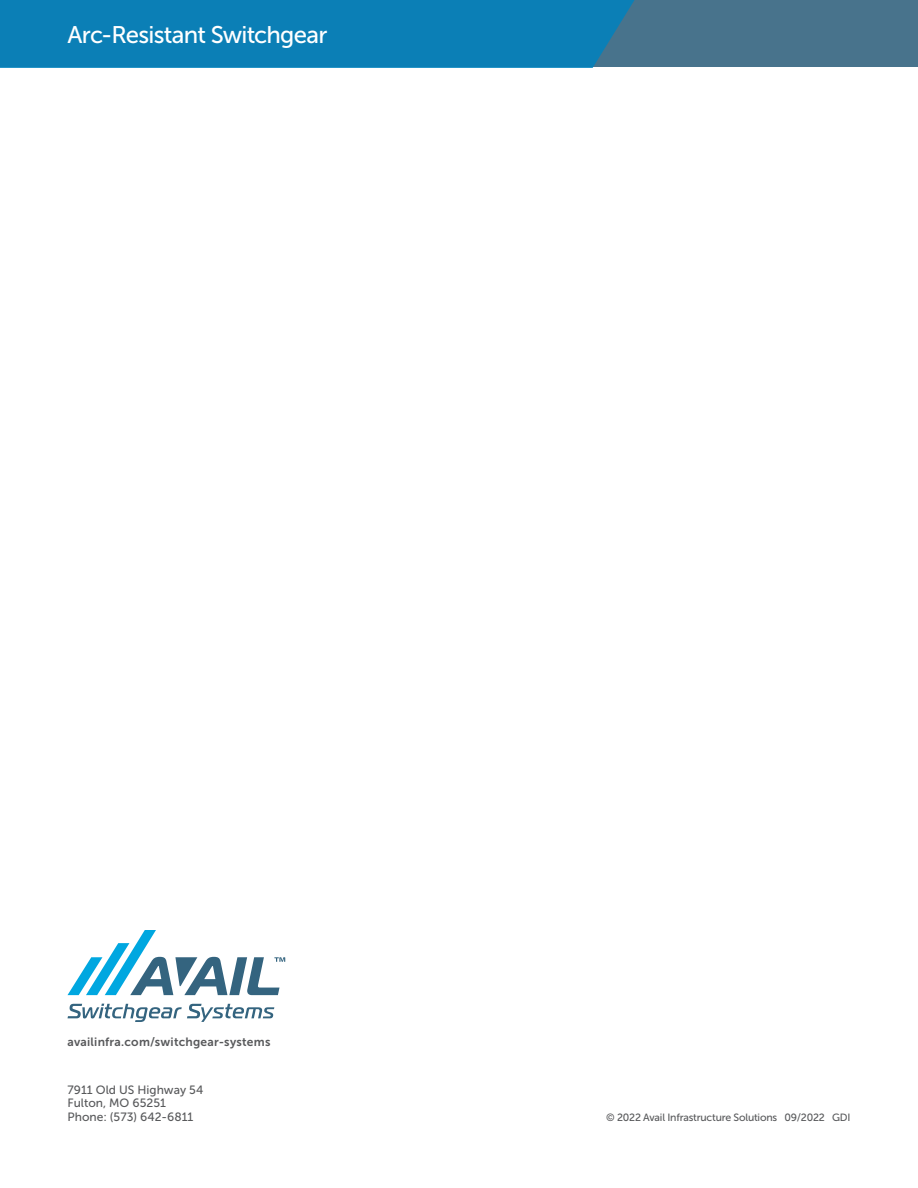
<style>
.page{position:relative;width:918px;height:1188px;background:#fff}
.page>*{position:absolute;margin:0;border:0;box-sizing:border-box;transform-origin:0 0}
.t1{font:24px "Museo Sans 500";letter-spacing:-.03em;color:#fff}
.t2{font:12px/13.5px "Museo Sans 500";color:#58595b}
.t3{font:12px "Museo Sans 700";letter-spacing:.02em;color:#58595b}
.t4{font:10.5px "Museo Sans 500";letter-spacing:-.02em;color:#58595b}
</style>
<div class="page">
<svg style="left:68px;top:1004px;width:206px;height:18px"></svg>
<svg style="left:68px;top:930px;width:217px;height:65px"></svg>
<div style="left:0;top:0;width:918px;height:68px;background:#48738c"></div>
<svg style="left:0;top:0;width:696px;height:68px;background:#127eb1"></svg>
<h1 class="t1" style="left:68px;top:21px;width:261px">Arc-Resistant Switchgear</h1>
<p class="t3" style="left:68px;top:1035px;width:204px">availinfra.com/switchgear-systems</p>
<p class="t2" style="left:68px;top:1083px;width:137px">7911 Old US Highway 54<br>Fulton, MO 65251<br>Phone: (573) 642-6811</p>
<p class="t4" style="left:606px;top:1111px;width:246px">© 2022 Avail Infrastructure Solutions 09/2022 GDI</p>
</div>
